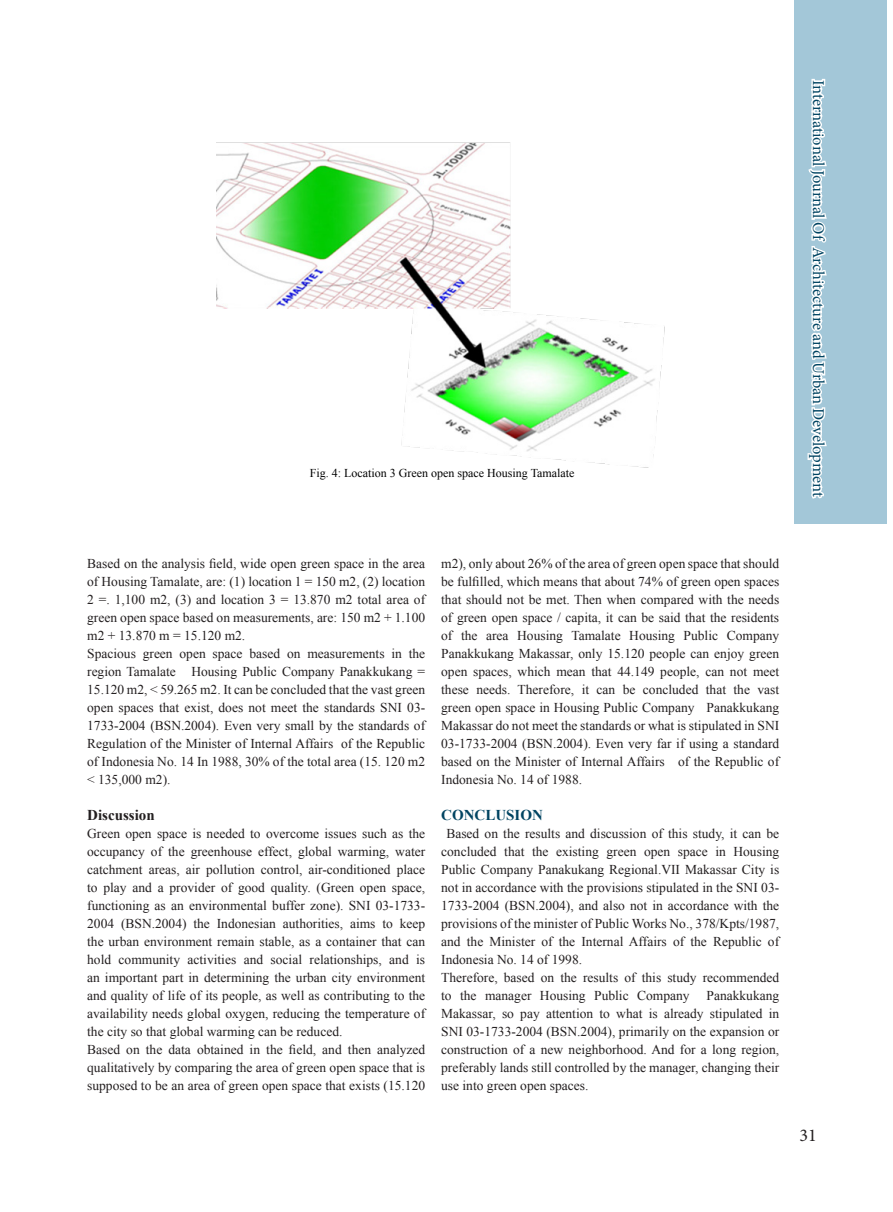
<style>
.page{position:relative;width:893px;height:1212px;background:#fff}
.page>*{position:absolute;margin:0;border:0;box-sizing:border-box;transform-origin:0 0}
.t1{font:18px "Minion Pro";color:#231f20}
.t2{font:16.5px "Minion Pro";letter-spacing:-.005em;color:#004462}
.متن_لاتین_اصلی{font:700 15px "Times New Roman";color:#231f20}
.متن_لاتین_اصلی-2{font:700 15px "Times New Roman";color:#004462}
.متن_لاتین_اصلی-3{font:13.5px/18px "Times New Roman";color:#231f20;text-align:justify}
.abstract{font:12px "Times New Roman";color:#000}
</style>
<div class="page">
<div style="left:794px;top:0;width:92px;height:524px;background:#a3c7d8"></div>
<svg style="left:807px;top:78px;width:20px;height:421px"></svg>
<img style="left:217px;top:142px;width:448px;height:325px">
<p class="abstract" style="left:310px;top:465px;width:266px">Fig. 4: Location 3 Green open space Housing Tamalate</p>
<p class="t2" style="left:829px;top:80px;width:419px;rotate:90deg">International Journal Of Architecture and Urban Development</p>
<p class="متن_لاتین_اصلی-3" style="left:87px;top:554px;width:340px">Based on the analysis field, wide open green space in the area of Housing Tamalate, are: (1) location 1 = 150 m2, (2) location 2 =. 1,100 m2, (3) and location 3 = 13.870 m2 total area of green open space based on measurements, are: 150 m2 + 1.100 m2 + 13.870 m = 15.120 m2.</p>
<p class="متن_لاتین_اصلی-3" style="left:87px;top:644px;width:340px">Spacious green open space based on measurements in the region Tamalate Housing Public Company Panakkukang = 15.120 m2, &lt; 59.265 m2. It can be concluded that the vast green open spaces that exist, does not meet the standards SNI 03- 1733-2004 (BSN.2004). Even very small by the standards of Regulation of the Minister of Internal Affairs of the Republic of Indonesia No. 14 In 1988, 30% of the total area (15. 120 m2 &lt; 135,000 m2).</p>
<p class="متن_لاتین_اصلی" style="left:87px;top:804px;width:69px">Discussion</p>
<p class="متن_لاتین_اصلی-3" style="left:87px;top:824px;width:340px">Green open space is needed to overcome issues such as the occupancy of the greenhouse effect, global warming, water catchment areas, air pollution control, air-conditioned place to play and a provider of good quality. (Green open space, functioning as an environmental buffer zone). SNI 03-1733- 2004 (BSN.2004) the Indonesian authorities, aims to keep the urban environment remain stable, as a container that can hold community activities and social relationships, and is an important part in determining the urban city environment and quality of life of its people, as well as contributing to the availability needs global oxygen, reducing the temperature of the city so that global warming can be reduced.</p>
<p class="متن_لاتین_اصلی-3" style="left:87px;top:1040px;width:340px">Based on the data obtained in the field, and then analyzed qualitatively by comparing the area of green open space that is supposed to be an area of green open space that exists (15.120</p>
<p class="متن_لاتین_اصلی-3" style="left:441px;top:554px;width:340px">m2), only about 26% of the area of green open space that should be fulfilled, which means that about 74% of green open spaces that should not be met. Then when compared with the needs of green open space / capita, it can be said that the residents of the area Housing Tamalate Housing Public Company Panakkukang Makassar, only 15.120 people can enjoy green open spaces, which mean that 44.149 people, can not meet these needs. Therefore, it can be concluded that the vast green open space in Housing Public Company Panakkukang Makassar do not meet the standards or what is stipulated in SNI 03-1733-2004 (BSN.2004). Even very far if using a standard based on the Minister of Internal Affairs of the Republic of Indonesia No. 14 of 1988.</p>
<p class="متن_لاتین_اصلی-2" style="left:441px;top:804px;width:103px">CONCLUSION</p>
<p class="متن_لاتین_اصلی-3" style="left:441px;top:824px;width:340px;text-indent:5px">Based on the results and discussion of this study, it can be concluded that the existing green open space in Housing Public Company Panakukang Regional.VII Makassar City is not in accordance with the provisions stipulated in the SNI 03- 1733-2004 (BSN.2004), and also not in accordance with the provisions of the minister of Public Works No., 378/Kpts/1987, and the Minister of the Internal Affairs of the Republic of Indonesia No. 14 of 1998.</p>
<p class="متن_لاتین_اصلی-3" style="left:441px;top:968px;width:340px">Therefore, based on the results of this study recommended to the manager Housing Public Company</p>
<p class="متن_لاتین_اصلی-3" style="left:441px;top:986px;width:340px;text-indent:265px">Panakkukang Makassar, so pay attention to what is already stipulated in SNI 03-1733-2004 (BSN.2004), primarily on the expansion or construction of a new neighborhood. And for a long region, preferably lands still controlled by the manager, changing their use into green open spaces.</p>
<h1 class="t1" style="left:800px;top:1123px;width:19px">31</h1>
</div>
